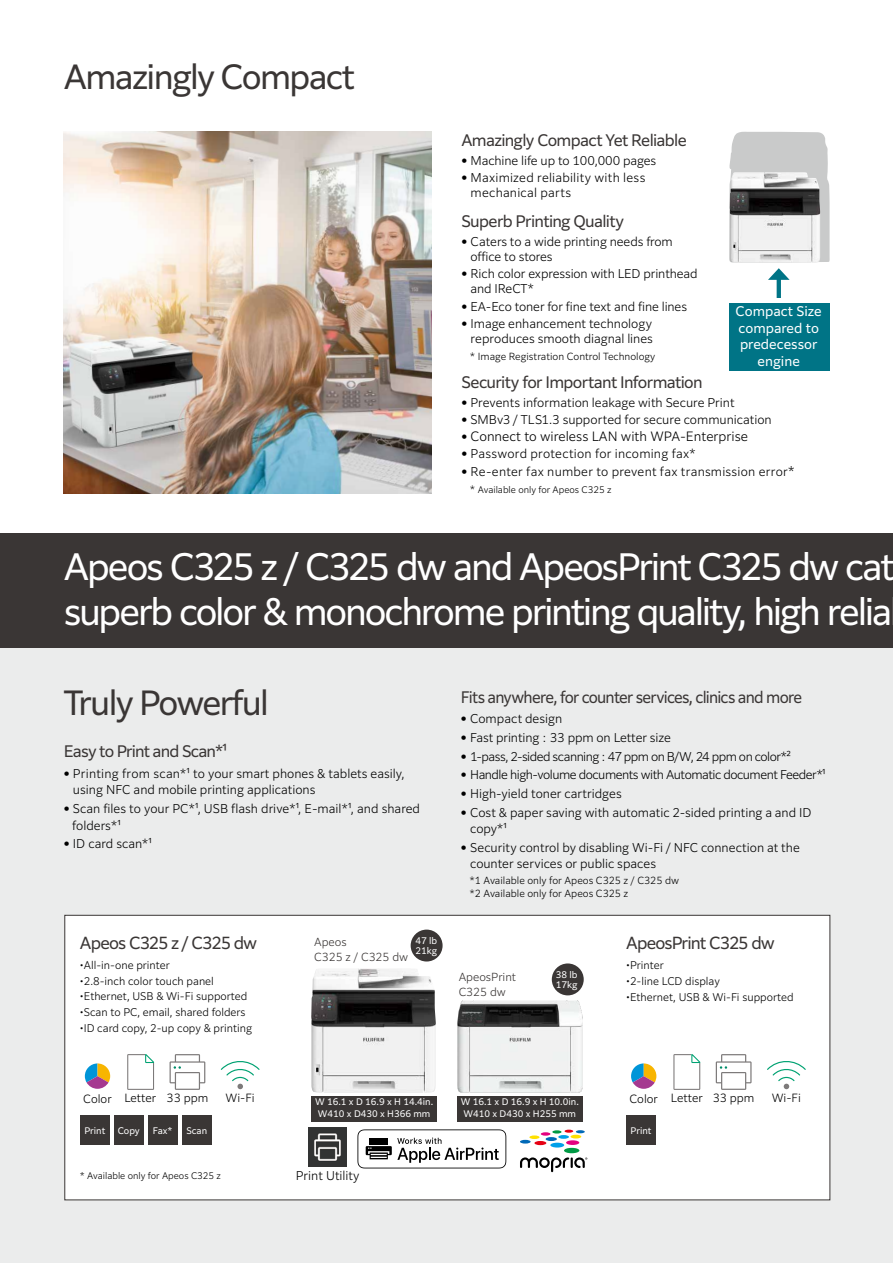
<style>
.page{position:relative;width:893px;height:1263px;background:#fff}
.page>*{position:absolute;margin:0;border:0;box-sizing:border-box;transform-origin:0 0}
.t1{font:36px/45px "Clarimo UDPE";letter-spacing:-.06em;color:#fff}
.t2{font:33px "Clarimo UDPE";letter-spacing:-.05em;color:#3a3635}
.t3{font:16.5px "Clarimo UDPE";letter-spacing:-.055em;color:#3a3635}
.t4{font:15.75px "Clarimo UDPE";letter-spacing:-.045em;color:#3a3635}
.t5{font:15.75px "Clarimo UDPE";letter-spacing:-.045em;color:#3a3635;scale:.96 1}
.t6{font:13.2px/16.5px "Clarimo UDPE";color:#fff;text-align:center}
.t7{font:300 12.75px "Clarimo UDPE";color:#000}
.t8{font:300 12px/16.5px "Clarimo UDPE";color:#000}
.t9{font:300 12px/15px "Clarimo UDPE";letter-spacing:.02em;color:#000}
.t10{font:300 12px "Clarimo UDPE";letter-spacing:-.04em;color:#000}
.t11{font:300 11.25px "Clarimo UDPE";color:#000}
.t12{font:300 10.95px/15px "Clarimo UDPE";color:#3a3635}
.t13{font:300 10.5px "Clarimo UDPE";color:#000}
.t14{font:300 9.75px/13.5px "Clarimo UDPE";color:#000}
.t15{font:9px/12px "Clarimo UDPE";color:#fff;text-align:center}
.t16{font:300 9px "Clarimo UDPE";color:#000}
.s1{font-weight:700}
.s2{font-weight:700;font-size:12px}
.s3{font-size:12.75px}
.s4{font-size:9.75px}
</style>
<div class="page">
<div style="left:0;top:621px;width:893px;height:642px;background:#ebecec"></div>
<div style="left:65px;top:915px;width:765px;height:285px;background:#fff;border:1px solid #3a3635"></div>
<div style="left:311px;top:1095px;width:125px;height:26px;background:#3a3635"></div>
<div style="left:457px;top:1095px;width:125px;height:26px;background:#3a3635"></div>
<div style="left:626px;top:1115px;width:30px;height:30px;background:#3a3635"></div>
<div style="left:80px;top:1115px;width:30px;height:30px;background:#3a3635"></div>
<div style="left:114px;top:1115px;width:30px;height:30px;background:#3a3635"></div>
<div style="left:182px;top:1115px;width:30px;height:30px;background:#3a3635"></div>
<div style="left:148px;top:1115px;width:30px;height:30px;background:#3a3635"></div>
<div style="left:411px;top:929px;width:32px;height:32px;background:#3a3635;border-radius:50%"></div>
<div style="left:552px;top:963px;width:32px;height:32px;background:#3a3635;border-radius:50%"></div>
<img style="left:64px;top:132px;width:368px;height:361px">
<svg style="left:85px;top:1063px;width:25px;height:26px"></svg>
<svg style="left:221px;top:1061px;width:39px;height:28px"></svg>
<svg style="left:170px;top:1054px;width:35px;height:36px"></svg>
<svg style="left:127px;top:1054px;width:27px;height:36px"></svg>
<svg style="left:631px;top:1063px;width:25px;height:26px"></svg>
<svg style="left:767px;top:1061px;width:39px;height:28px"></svg>
<svg style="left:716px;top:1054px;width:36px;height:36px"></svg>
<svg style="left:673px;top:1054px;width:27px;height:36px"></svg>
<svg style="left:357px;top:1129px;width:149px;height:39px"></svg>
<svg style="left:520px;top:1157px;width:67px;height:15px"></svg>
<div style="left:564px;top:1148px;width:15px;height:5px;background:#094;border-radius:50%"></div>
<div style="left:566px;top:1140px;width:13px;height:5px;background:#e4007f;border-radius:50%"></div>
<hr style="left:550px;top:1143px;width:14px;height:4px;background:#00a0e9;border-radius:50%">
<svg style="left:534px;top:1141px;width:12px;height:4px"></svg>
<svg style="left:546px;top:1137px;width:11px;height:4px"></svg>
<svg style="left:529px;top:1135px;width:10px;height:4px"></svg>
<svg style="left:520px;top:1140px;width:11px;height:3px"></svg>
<svg style="left:541px;top:1130px;width:44px;height:8px"></svg>
<hr style="left:777px;top:276px;width:4px;height:22px;background:#007486">
<svg style="left:768px;top:268px;width:22px;height:12px"></svg>
<svg style="left:729px;top:131px;width:101px;height:131px"></svg>
<img style="left:730px;top:172px;width:73px;height:90px">
<div style="left:728px;top:303px;width:101px;height:68px;background:#007486"></div>
<img style="left:311px;top:968px;width:101px;height:124px">
<img style="left:458px;top:1000px;width:125px;height:93px">
<div style="left:0;top:533px;width:893px;height:115px;background:#3a3635"></div>
<img style="left:308px;top:1128px;width:39px;height:39px">
<h2 class="t2" style="left:64px;top:51px;width:293px">Amazingly Compact</h2>
<h3 class="t4" style="left:461px;top:127px;width:227px">Amazingly Compact Yet Reliable</h3>
<p class="t8" style="left:461px;top:151px;width:196px"><span class="s1">•</span> Machine life up to 100,000 pages</p>
<p class="t9" style="left:471px;top:169px;width:176px;text-indent:-9px"><span class="s1">•</span> Maximized reliability with less mechanical parts</p>
<h3 class="t4" style="left:461px;top:209px;width:164px">Superb Printing Quality</h3>
<p class="t8" style="left:471px;top:233px;width:204px;line-height:15px;text-indent:-9px"><span class="s1">•</span> Caters to a wide printing needs from office to stores</p>
<p class="t8" style="left:471px;top:265px;width:228px;line-height:15px;text-indent:-9px"><span class="s1">•</span> Rich color expression with LED printhead and IReCT*</p>
<p class="t8" style="left:461px;top:297px;width:227px"><span class="s1">•</span> EA-Eco toner for fine text and fine lines</p>
<p class="t8" style="left:461px;top:315px;width:193px;line-height:15px;text-align:right"><span class="s1">•</span> Image enhancement technology reproduces smooth diagnal lines</p>
<p class="t14" style="left:470px;top:349px;width:187px">* Image Registration Control Technology</p>
<h3 class="t4" style="left:461px;top:369px;width:243px">Security for Important Information</h3>
<p class="t8" style="left:461px;top:393px;width:275px"><span class="s1">•</span> Prevents information leakage with Secure Print</p>
<p class="t8" style="left:461px;top:410px;width:312px"><span class="s1">•</span> SMBv3 / TLS1.3 supported for secure communication</p>
<p class="t7" style="left:461px;top:427px;width:288px"><span class="s2">•</span> Connect to wireless LAN with WPA-Enterprise</p>
<p class="t9" style="left:461px;top:445px;width:236px"><span class="s1">•</span> Password protection for incoming fax*</p>
<p class="t9" style="left:461px;top:463px;width:335px"><span class="s1">•</span> Re-enter fax number to prevent fax transmission error<span class="s3">*</span></p>
<p class="t16" style="left:470px;top:482px;width:143px"><span class="s4">*</span> Available only for Apeos C325 z</p>
<p class="t6" style="left:736px;top:302px;width:88px">Compact Size compared to predecessor engine</p>
<h1 class="t1" style="left:64px;top:541px;width:832px">Apeos C325 z / C325 dw and ApeosPrint C325 dw cat superb color &amp; monochrome printing quality, high relia</h1>
<h2 class="t2" style="left:64px;top:676px;width:207px">Truly Powerful</h2>
<h3 class="t4" style="left:64px;top:739px;width:165px">Easy to Print and Scan*¹</h3>
<p class="t8" style="left:73px;top:764px;width:333px;text-indent:-9px"><span class="s1">•</span> Printing from scan*¹ to your smart phones &amp; tablets easily, using NFC and mobile printing applications</p>
<p class="t8" style="left:72px;top:799px;width:349px;text-indent:-9px"><span class="s1">•</span> Scan files to your PC*¹, USB flash drive*¹, E-mail*¹, and shared folders*¹</p>
<p class="t8" style="left:64px;top:834px;width:90px"><span class="s1">•</span> ID card scan*¹</p>
<h3 class="t3" style="left:80px;top:930px;width:179px">Apeos C325 z / C325 dw</h3>
<p class="t13" style="left:80px;top:957px;width:92px">•All-in-one printer</p>
<p class="t13" style="left:80px;top:972px;width:135px">•2.8-inch color touch panel</p>
<p class="t13" style="left:80px;top:988px;width:169px">•Ethernet, USB &amp; Wi-Fi supported</p>
<p class="t13" style="left:80px;top:1004px;width:167px">•Scan to PC, email, shared folders</p>
<p class="t13" style="left:80px;top:1019px;width:174px">•ID card copy, 2-up copy &amp; printing</p>
<p class="t15" style="left:416px;top:934px;width:23px;line-height:10.5px;text-align:left">47 lb<br>21kg</p>
<p class="t12" style="left:314px;top:933px;width:96px">Apeos<br>C325 z / C325 dw</p>
<h3 class="t5" style="left:461px;top:684px;width:357px">Fits anywhere, for counter services, clinics and more</h3>
<p class="t8" style="left:461px;top:710px;width:103px"><span class="s1">•</span> Compact design</p>
<p class="t8" style="left:461px;top:728px;width:212px"><span class="s1">•</span> Fast printing : 33 ppm on Letter size</p>
<p class="t10" style="left:461px;top:747px;width:331px"><span class="s1">•</span> 1-pass, 2-sided scanning : 47 ppm on B/W, 24 ppm on color*²</p>
<p class="t10" style="left:461px;top:765px;width:366px"><span class="s1">•</span> Handle high-volume documents with Automatic document Feeder*¹</p>
<p class="t8" style="left:461px;top:784px;width:162px"><span class="s1">•</span> High-yield toner cartridges</p>
<p class="t8" style="left:470px;top:803px;width:343px;text-indent:-9px"><span class="s1">•</span> Cost &amp; paper saving with automatic 2-sided printing a and ID copy*¹</p>
<p class="t8" style="left:470px;top:838px;width:331px;text-indent:-9px"><span class="s1">•</span> Security control by disabling Wi-Fi / NFC connection at the counter services or public spaces</p>
<p class="t14" style="left:469px;top:873px;width:211px">*1 Available only for Apeos C325 z / C325 dw *2 Available only for Apeos C325 z</p>
<p class="t12" style="left:459px;top:968px;width:59px">ApeosPrint<br>C325 dw</p>
<p class="t15" style="left:556px;top:968px;width:23px;line-height:10.5px;text-align:left">38 lb<br>17kg</p>
<h3 class="t3" style="left:626px;top:930px;width:150px">ApeosPrint C325 dw</h3>
<p class="t13" style="left:626px;top:957px;width:39px">•Printer</p>
<p class="t13" style="left:626px;top:973px;width:95px">•2-line LCD display</p>
<p class="t13" style="left:626px;top:988px;width:169px">•Ethernet, USB &amp; Wi-Fi supported</p>
<p class="t11" style="left:83px;top:1089px;width:126px">Color Letter 33 ppm</p>
<p class="t11" style="left:226px;top:1089px;width:31px">Wi-Fi</p>
<p class="t11" style="left:629px;top:1089px;width:126px">Color Letter 33 ppm</p>
<p class="t11" style="left:772px;top:1089px;width:31px">Wi-Fi</p>
<p class="t15" style="left:315px;top:1095px;width:120px">W 16.1 x D 16.9 x H 14.4in.<br>W410 x D430 x H366 mm</p>
<p class="t15" style="left:461px;top:1095px;width:120px">W 16.1 x D 16.9 x H 10.0in.<br>W410 x D430 x H255 mm</p>
<p class="t15" style="left:84px;top:1124px;width:22px">Print</p>
<p class="t15" style="left:118px;top:1124px;width:24px">Copy</p>
<p class="t15" style="left:153px;top:1124px;width:21px">Fax*</p>
<p class="t15" style="left:186px;top:1124px;width:22px">Scan</p>
<p class="t15" style="left:631px;top:1124px;width:22px">Print</p>
<p class="t16" style="left:80px;top:1169px;width:143px">* Available only for Apeos C325 z</p>
<p class="t8" style="left:296px;top:1166px;width:65px">Print Utility</p>
</div>
